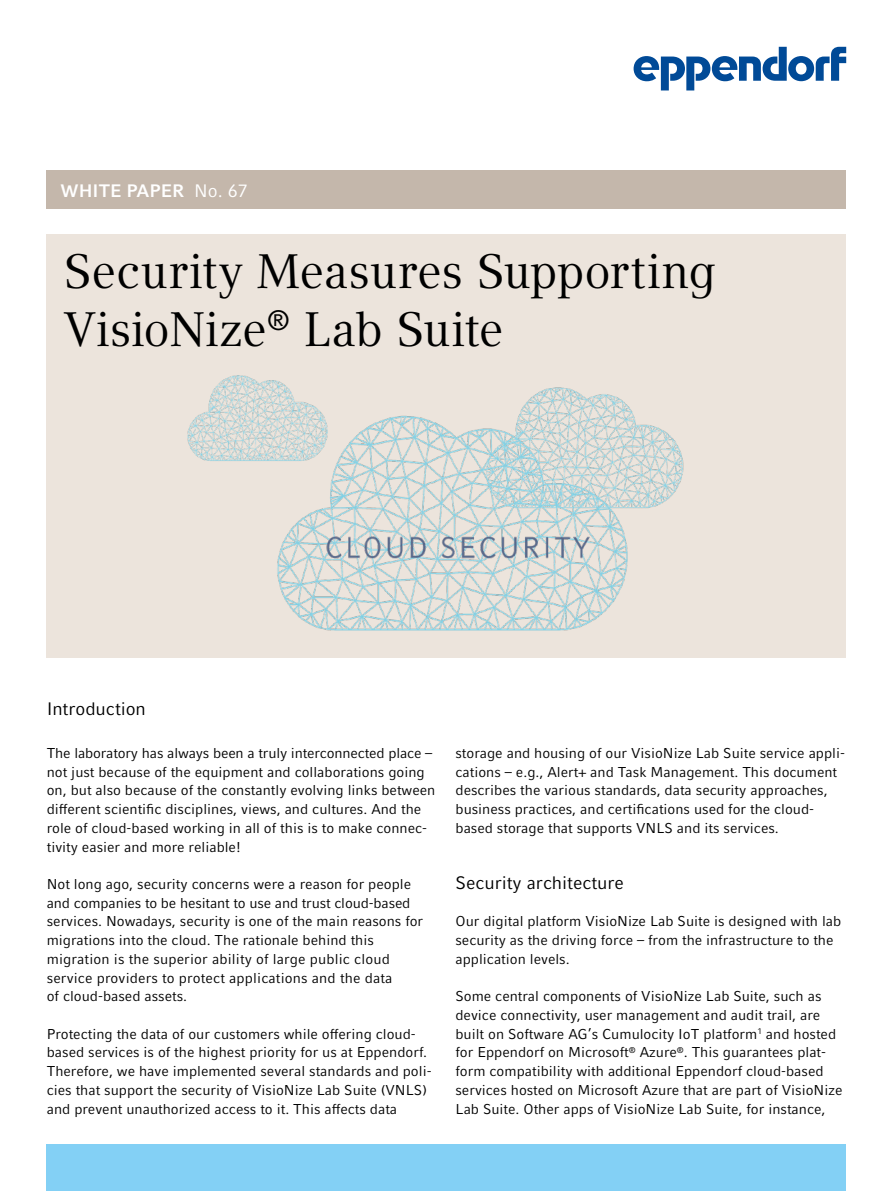
<style>
.page{position:relative;width:893px;height:1191px;background:#fff}
.page>*{position:absolute;margin:0;border:0;box-sizing:border-box;transform-origin:0 0}
.t1{font:48px/57.6px "Compatil Textfor Eppendorf";letter-spacing:-.005em;color:#000}
.t2{font:18px "Compatil Factfor Eppendorf";color:#000}
.t3{font:700 18px "Compatil Factfor Eppendorf";color:#fff}
.t4{font:14.25px/18.8px "Compatil Factfor Eppendorf";color:#000}
.s1{font-weight:400}
</style>
<div class="page">
<div style="left:47px;top:1144px;width:799px;height:47px;background:#83d0f5"></div>
<svg style="left:634px;top:47px;width:212px;height:43px"></svg>
<div style="left:47px;top:234px;width:799px;height:424px;background:#ece4dc"></div>
<div style="left:47px;top:170px;width:799px;height:38px;background:#c4b7ab"></div>
<img style="left:187px;top:375px;width:497px;height:256px">
<p class="t3" style="left:61px;top:180px;width:189px">WHITE PAPER <span class="s1">No. 67</span></p>
<h1 class="t1" style="left:64px;top:243px;width:654px">Security Measures Supporting<br>VisioNize<sup>®</sup> Lab Suite</h1>
<p class="t2" style="left:47px;top:698px;width:101px">Introduction</p>
<p class="t4" style="left:47px;top:743px;width:390px">The laboratory has always been a truly interconnected place – not just because of the equipment and collaborations going on, but also because of the constantly evolving links between different scientific disciplines, views, and cultures. And the role of cloud-based working in all of this is to make connec&shy;tivity easier and more reliable!</p>
<p class="t4" style="left:47px;top:874px;width:378px">Not long ago, security concerns were a reason for people and companies to be hesitant to use and trust cloud-based services. Nowadays, security is one of the main reasons for migrations into the cloud. The rationale behind this migration is the superior ability of large public cloud service providers to protect applications and the data<br>of cloud-based assets.</p>
<p class="t4" style="left:47px;top:1024px;width:386px">Protecting the data of our customers while offering cloud&shy;based services is of the highest priority for us at Eppendorf.<br>Therefore, we have implemented several standards and poli&shy;cies that support the security of VisioNize Lab Suite (VNLS) and prevent unauthorized access to it. This affects data</p>
<p class="t4" style="left:455px;top:743px;width:391px">storage and housing of our VisioNize Lab Suite service appli&shy;cations – e.g., Alert+ and Task Management. This document describes the various standards, data security approaches, business practices, and certifications used for the cloud&shy;based storage that supports VNLS and its services.</p>
<p class="t2" style="left:455px;top:872px;width:170px">Security architecture</p>
<p class="t4" style="left:455px;top:912px;width:387px">Our digital platform VisioNize Lab Suite is designed with lab security as the driving force – from the infrastructure to the application levels.</p>
<p class="t4" style="left:455px;top:987px;width:388px">Some central components of VisioNize Lab Suite, such as device connectivity, user management and audit trail, are built on Software AG’s Cumulocity IoT platform<sup>1</sup> and hosted for Eppendorf on Microsoft<sup>®</sup> Azure<sup>®</sup>. This guarantees plat&shy;form compatibility with additional Eppendorf cloud-based services hosted on Microsoft Azure that are part of VisioNize Lab Suite. Other apps of VisioNize Lab Suite, for instance,</p>
</div>
